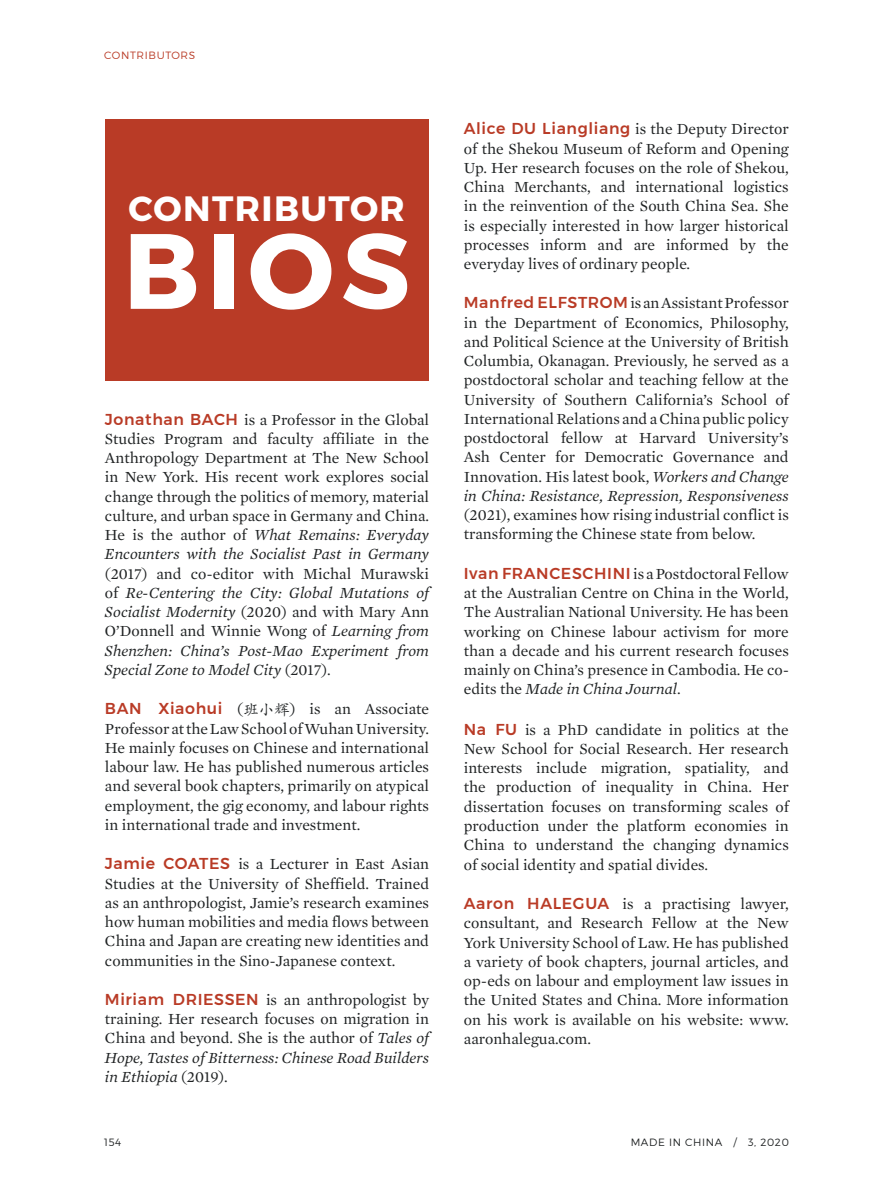
<style>
.page{position:relative;width:893px;height:1191px;background:#fff}
.page>*{position:absolute;margin:0;border:0;box-sizing:border-box;transform-origin:0 0}
.t1{font:700 106.75px "Montserrat";color:#fff}
.t2{font:700 35px "Montserrat";letter-spacing:.04em;color:#fff}
.Brief_Text{font:15.75px/19.2px "Mercury Text G1";color:#1f2223;text-align:justify}
.t3{font:300 10.5px "Montserrat";letter-spacing:.06em;color:#1f2223}
.t4{font:300 10.5px "Montserrat";letter-spacing:.06em;color:#b93b26}
.s1{font-family:"Montserrat";font-weight:500;color:#b93b26}
.s2{font-style:italic}
.s3{font-family:"ST Kaiti"}
</style>
<div class="page">
<div style="left:105px;top:119px;width:323px;height:262px;background:#b93b26"></div>
<p class="t4" style="left:104px;top:49px;width:93px">CONTRIBUTORS</p>
<p class="t2" style="left:128px;top:187px;width:278px">CONTRIBUTOR</p>
<p class="t1" style="left:123px;top:205px;width:288px">BIOS</p>
<p class="Brief_Text" style="left:105px;top:410px;width:326px"><span class="s1">Jonathan BACH</span> is a Professor in the Global Studies Program and faculty affiliate in the Anthropology Department at The New School in New York. His recent work explores social change through the politics of memory, material culture, and urban space in Germany and China.<br>He is the author of <span class="s2">What Remains: Everyday Encounters with the Socialist Past in Germany </span>(2017) and co-editor with Michal Murawski of <span class="s2">Re-Centering the City: Global Mutations of Socialist Modernity</span> (2020) and with Mary Ann O’Donnell and Winnie Wong of <span class="s2">Learning from Shenzhen: China’s Post-Mao Experiment from Special Zone to Model City</span> (2017).</p>
<p class="Brief_Text" style="left:105px;top:699px;width:326px"><span class="s1">BAN Xiaohui</span> (<span class="s3">班小辉</span>) is an Associate Professor at the Law School of Wuhan University.<br>He mainly focuses on Chinese and international labour law. He has published numerous articles and several book chapters, primarily on atypical employment, the gig economy, and labour rights in international trade and investment.</p>
<p class="Brief_Text" style="left:105px;top:854px;width:326px"><span class="s1">Jamie COATES</span> is a Lecturer in East Asian Studies at the University of Sheffield. Trained as an anthropologist, Jamie’s research examines how human mobilities and media flows between China and Japan are creating new identities and communities in the Sino-Japanese context.</p>
<p class="Brief_Text" style="left:105px;top:990px;width:326px"><span class="s1">Miriam DRIESSEN</span> is an anthropologist by training. Her research focuses on migration in China and beyond. She is the author of <span class="s2">Tales of Hope, Tastes of Bitterness: Chinese Road Builders in Ethiopia</span> (2019).</p>
<p class="Brief_Text" style="left:464px;top:119px;width:326px"><span class="s1">Alice DU Liangliang</span> is the Deputy Director of the Shekou Museum of Reform and Opening Up. Her research focuses on the role of Shekou, China Merchants, and international logistics in the reinvention of the South China Sea. She is especially interested in how larger historical processes inform and are informed by the everyday lives of ordinary people.</p>
<p class="Brief_Text" style="left:464px;top:294px;width:326px"><span class="s1">Manfred ELFSTROM</span> isan Assistant Professor in the Department of Economics, Philosophy, and Political Science at the University of British Columbia, Okanagan. Previously, he served as a postdoctoral scholar and teaching fellow at the University of Southern California’s School of International Relations and a China public policy postdoctoral fellow at Harvard University’s Ash Center for Democratic Governance and Innovation. His latest book, <span class="s2">Workers and Change in China: Resistance, Repression, Responsiveness </span>(2021), examines how rising industrial conflict is transforming the Chinese state from below.</p>
<p class="Brief_Text" style="left:464px;top:564px;width:326px"><span class="s1">Ivan FRANCESCHINI</span> is a Postdoctoral Fellow at the Australian Centre on China in the World, The Australian National University. He has been working on Chinese labour activism for more than a decade and his current research focuses mainly on China’s presence in Cambodia. He co&shy;edits the <span class="s2">Made in China Journal</span>.</p>
<p class="Brief_Text" style="left:464px;top:720px;width:326px"><span class="s1">Na FU</span> is a PhD candidate in politics at the New School for Social Research. Her research interests include migration, spatiality, and the production of inequality in China. Her dissertation focuses on transforming scales of production under the platform economies in China to understand the changing dynamics of social identity and spatial divides.</p>
<p class="Brief_Text" style="left:464px;top:894px;width:326px"><span class="s1">Aaron HALEGUA</span> is a practising lawyer, consultant, and Research Fellow at the New York University School of Law. He has published a variety of book chapters, journal articles, and op-eds on labour and employment law issues in the United States and China. More information on his work is available on his website: www. aaronhalegua.com.</p>
<p class="t3" style="left:104px;top:1135px;width:19px">154</p>
<p class="t3" style="left:631px;top:1135px;width:160px">MADE IN CHINA / 3, 2020</p>
</div>
